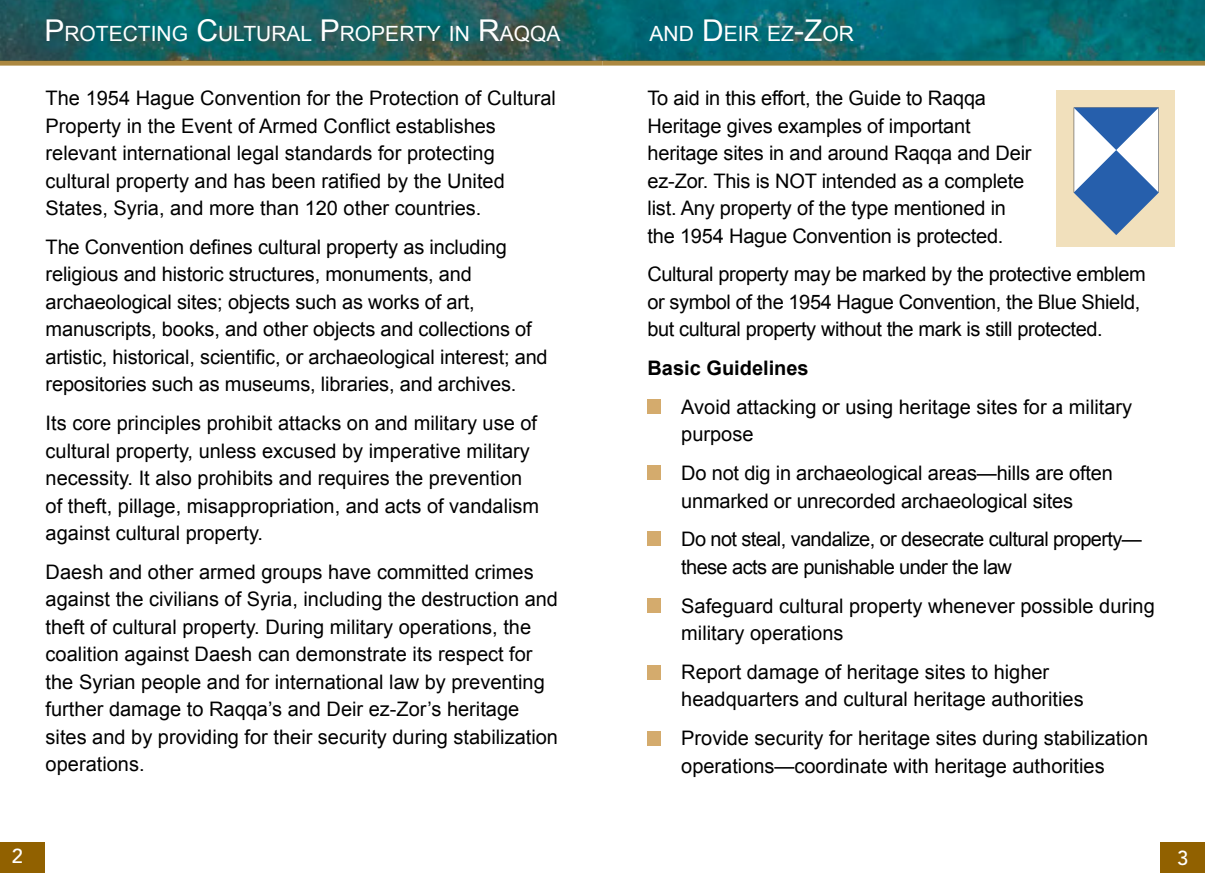
<style>
.page{position:relative;width:1205px;height:886px;background:#fff}
.page>*{position:absolute;margin:0;border:0;box-sizing:border-box;transform-origin:0 0}
.t1{font:21px "Arial";color:#fff}
.t2{font:20px/27.5px "Arial";color:#000}
.t3{font:20px/27.5px "Arial";letter-spacing:-.02em;color:#000}
.t4{font:20px/27.5px "Arial";letter-spacing:-.03em;color:#000}
.t5{font:700 20px "Arial";color:#000}
.t6{font:500 20px "Avenir";color:#fff}
.s1{font-size:30px}
</style>
<div class="page">
<img style="left:0;top:0;width:1205px;height:61px">
<div style="left:0;top:842px;width:45px;height:31px;background:#916100"></div>
<div style="left:1159px;top:842px;width:46px;height:31px;background:#916100"></div>
<div style="left:0;top:61px;width:602px;height:5px;background:#ac8840"></div>
<div style="left:602px;top:61px;width:603px;height:5px;background:#ac8840"></div>
<div style="left:1056px;top:91px;width:118px;height:156px;background:#f1e0bc"></div>
<svg style="left:1073px;top:107px;width:86px;height:128px"></svg>
<div style="left:647px;top:399px;width:14px;height:15px;background:#d4ab6d"></div>
<div style="left:647px;top:465px;width:14px;height:14px;background:#d4ab6d"></div>
<div style="left:647px;top:532px;width:14px;height:14px;background:#d4ab6d"></div>
<div style="left:647px;top:598px;width:14px;height:15px;background:#d4ab6d"></div>
<div style="left:647px;top:665px;width:14px;height:14px;background:#d4ab6d"></div>
<div style="left:647px;top:731px;width:14px;height:15px;background:#d4ab6d"></div>
<p class="t1" style="left:44px;top:20px;width:518px"><span class="s1">P</span> ROTECTING <span class="s1">C</span>ULTURAL <span class="s1">P</span> ROPERTY IN <span class="s1">R</span>AQQA</p>
<p class="t1" style="left:649px;top:20px;width:206px">AND <span class="s1">D</span>EIR EZ<span class="s1">-Z</span>OR</p>
<p class="t2" style="left:46px;top:85px;width:512px">The 1954 Hague Convention for the Protection of Cultural Property in the Event of Armed Conflict establishes relevant international legal standards for protecting cultural property and has been ratified by the United States, Syria, and more than 120 other countries.</p>
<p class="t2" style="left:46px;top:233px;width:504px">The Convention defines cultural property as including religious and historic structures, monuments, and archaeological sites; objects such as works of art, manuscripts, books, and other objects and collections of artistic, historical, scientific, or archaeological interest; and repositories such as museums, libraries, and archives.</p>
<p class="t2" style="left:46px;top:410px;width:495px">Its core principles prohibit attacks on and military use of cultural property, unless excused by imperative military necessity. It also prohibits and requires the prevention of theft, pillage, misappropriation, and acts of vandalism against cultural property.</p>
<p class="t2" style="left:46px;top:558px;width:514px">Daesh and other armed groups have committed crimes against the civilians of Syria, including the destruction and theft of cultural property. During military operations, the coalition against Daesh can demonstrate its respect for the Syrian people and for international law by preventing further damage to Raqqa’s and Deir ez-Zor’s heritage sites and by providing for their security during stabilization operations.</p>
<p class="t2" style="left:647px;top:85px;width:386px">To aid in this effort, the Guide to Raqqa Heritage gives examples of important heritage sites in and around Raqqa and Deir ez-Zor. This is NOT intended as a complete list. Any property of the type mentioned in the 1954 Hague Convention is protected.</p>
<p class="t3" style="left:647px;top:261px;width:500px">Cultural property may be marked by the protective emblem or symbol of the 1954 Hague Convention, the Blue Shield, but cultural property without the mark is still protected.</p>
<p class="t5" style="left:647px;top:355px;width:163px">Basic Guidelines</p>
<p class="t2" style="left:681px;top:393px;width:452px">Avoid attacking or using heritage sites for a military purpose</p>
<p class="t2" style="left:681px;top:459px;width:433px">Do not dig in archaeological areas—hills are often unmarked or unrecorded archaeological sites</p>
<p class="t4" style="left:681px;top:526px;width:462px">Do not steal, vandalize, or desecrate cultural property— these acts are punishable under the law</p>
<p class="t2" style="left:681px;top:592px;width:475px">Safeguard cultural property whenever possible during military operations</p>
<p class="t2" style="left:681px;top:658px;width:404px">Report damage of heritage sites to higher headquarters and cultural heritage authorities</p>
<p class="t2" style="left:681px;top:724px;width:468px">Provide security for heritage sites during stabilization operations—coordinate with heritage authorities</p>
<p class="t6" style="left:12px;top:845px;width:13px">2</p>
<p class="t6" style="left:1177px;top:846px;width:13px">3</p>
</div>
